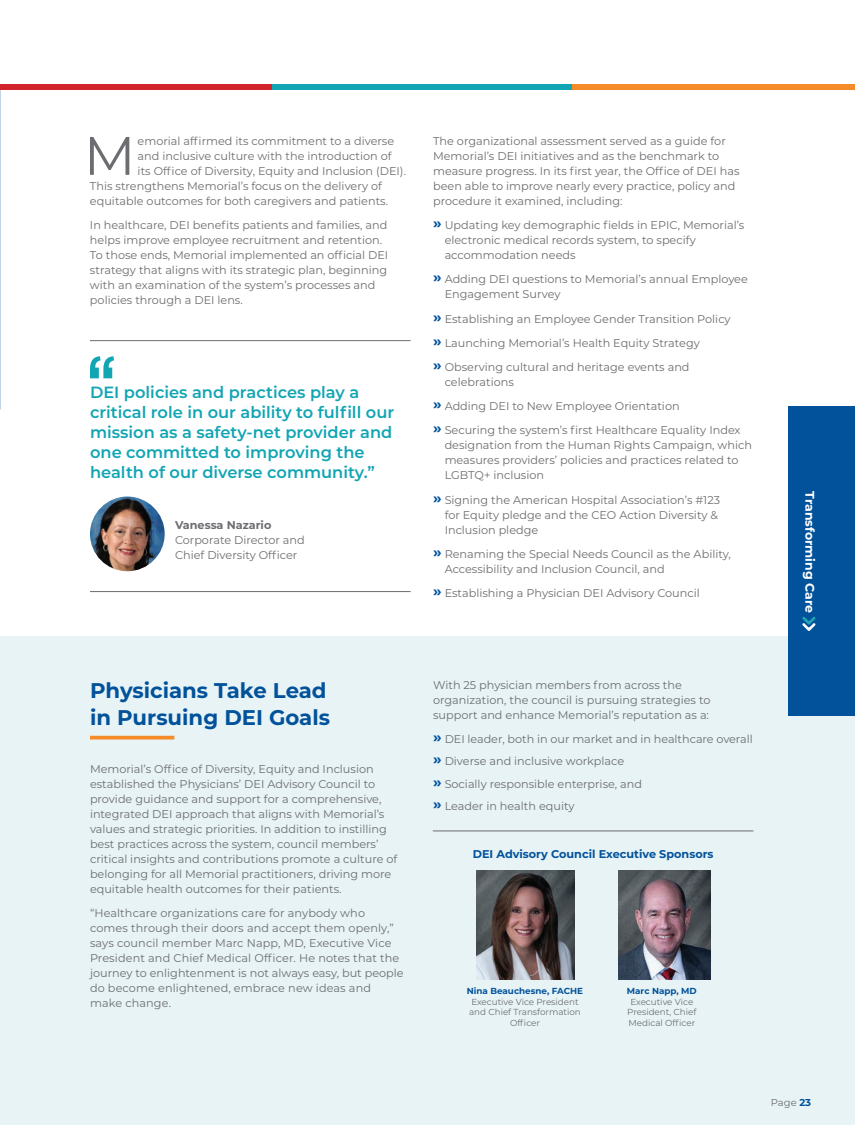
<style>
.page{position:relative;width:855px;height:1125px;background:#fff}
.page>*{position:absolute;margin:0;border:0;box-sizing:border-box;transform-origin:0 0}
.t1{font:54.12px "Montserrat";color:#6c6d70}
.t2{font:700 21.25px/26.2px "Montserrat";color:#01529b}
.t3{font:600 16.25px/20px "Montserrat";color:#12a5b4}
.t4{font:700 12.5px "Montserrat";color:#fff}
.t5{font:11.25px/15px "Montserrat";color:#6c6d70}
.t6{font:700 11.25px "Montserrat";color:#01529b}
.t7{font:700 11.25px "Montserrat";color:#6c6d70}
.t8{font:10px "Montserrat";color:#6c6d70}
.t9{font:8.75px/10.5px "Montserrat";color:#6c6d70;text-align:center}
.t10{font:700 8.75px "Montserrat";color:#01529b}
.s1{font-weight:700;font-size:16.25px;color:#01529b}
.s2{font-weight:700;color:#01529b}
</style>
<div class="page">
<div style="left:572px;top:84px;width:283px;height:6px;background:#f68c29"></div>
<div style="left:272px;top:84px;width:300px;height:6px;background:#12a5b4"></div>
<div style="left:0;top:84px;width:272px;height:6px;background:#d1232a"></div>
<div style="left:0;top:636px;width:855px;height:489px;background:#e7f3f5"></div>
<div style="left:789px;top:407px;width:66px;height:309px;background:#01529b"></div>
<svg style="left:802px;top:617px;width:14px;height:14px"></svg>
<svg style="left:90px;top:736px;width:84px;height:4px"></svg>
<svg style="left:90px;top:356px;width:24px;height:22px"></svg>
<img style="left:90px;top:497px;width:75px;height:74px;border-radius:37px">
<hr style="left:90px;top:340px;width:321px;height:1px;background:#6c6d70">
<hr style="left:90px;top:591px;width:321px;height:1px;background:#6c6d70">
<hr style="left:433px;top:831px;width:320px;height:1px;background:#6c6d70">
<img style="left:619px;top:871px;width:91px;height:109px">
<img style="left:477px;top:871px;width:97px;height:109px">
<h1 class="t1" style="left:84px;top:118px;width:53px">M</h1>
<p class="t5" style="left:138px;top:133px;width:258px">emorial affirmed its commitment to a diverse</p>
<p class="t5" style="left:138px;top:148px;width:256px">and inclusive culture with the introduction of</p>
<p class="t5" style="left:138px;top:163px;width:270px">its Office of Diversity, Equity and Inclusion (DEI).</p>
<p class="t5" style="left:90px;top:178px;width:293px">This strengthens Memorial’s focus on the delivery of</p>
<p class="t5" style="left:90px;top:193px;width:300px">equitable outcomes for both caregivers and patients.</p>
<p class="t5" style="left:90px;top:217px;width:300px">In healthcare, DEI benefits patients and families, and helps improve employee recruitment and retention.<br>To those ends, Memorial implemented an official DEI strategy that aligns with its strategic plan, beginning with an examination of the system’s processes and policies through a DEI lens.</p>
<h3 class="t3" style="left:90px;top:382px;width:306px">DEI policies and practices play a critical role in our ability to fulfill our mission as a safety-net provider and one committed to improving the health of our diverse community.”</h3>
<p class="t7" style="left:175px;top:517px;width:98px">Vanessa Nazario</p>
<p class="t5" style="left:175px;top:532px;width:131px">Corporate Director and<br>Chief Diversity Officer</p>
<p class="t5" style="left:433px;top:133px;width:308px">The organizational assessment served as a guide for Memorial’s DEI initiatives and as the benchmark to measure progress. In its first year, the Office of DEI has been able to improve nearly every practice, policy and procedure it examined, including:</p>
<p class="t5" style="left:445px;top:217px;width:301px;text-indent:-12px"><span class="s1">»</span> Updating key demographic fields in EPIC, Memorial’s electronic medical records system, to specify accommodation needs</p>
<p class="t5" style="left:445px;top:271px;width:305px;text-indent:-12px"><span class="s1">»</span> Adding DEI questions to Memorial’s annual Employee<br>Engagement Survey</p>
<p class="t5" style="left:433px;top:306px;width:299px;line-height:24.2px"><span class="s1">»</span> Establishing an Employee Gender Transition Policy <span class="s1">»</span> Launching Memorial’s Health Equity Strategy<br><span class="s1">»</span> Observing cultural and heritage events and</p>
<p class="t5" style="left:433px;top:369px;width:309px;line-height:24.2px;text-indent:12px">celebrations<br><span class="s1">»</span> Adding DEI to New Employee Orientation<br><span class="s1">»</span> Securing the system’s first Healthcare Equality Index</p>
<p class="t5" style="left:445px;top:438px;width:309px">designation from the Human Rights Campaign, which measures providers’ policies and practices related to<br>LGBTQ+ inclusion</p>
<p class="t5" style="left:445px;top:492px;width:277px;text-indent:-12px"><span class="s1">»</span> Signing the American Hospital Association’s #123 for Equity pledge and the CEO Action Diversity &amp;<br>Inclusion pledge</p>
<p class="t5" style="left:445px;top:546px;width:288px;text-indent:-12px"><span class="s1">»</span> Renaming the Special Needs Council as the Ability,<br>Accessibility and Inclusion Council, and</p>
<p class="t5" style="left:433px;top:585px;width:268px"><span class="s1">»</span> Establishing a Physician DEI Advisory Council</p>
<h2 class="t2" style="left:90px;top:677px;width:242px">Physicians Take Lead in Pursuing DEI Goals</h2>
<p class="t5" style="left:90px;top:761px;width:309px">Memorial’s Office of Diversity, Equity and Inclusion established the Physicians’ DEI Advisory Council to provide guidance and support for a comprehensive, integrated DEI approach that aligns with Memorial’s values and strategic priorities. In addition to instilling best practices across the system, council members’ critical insights and contributions promote a culture of belonging for all Memorial practitioners, driving more equitable health outcomes for their patients.</p>
<p class="t5" style="left:90px;top:906px;width:315px">“Healthcare organizations care for anybody who comes through their doors and accept them openly,” says council member Marc Napp, MD, Executive Vice President and Chief Medical Officer. He notes that the journey to enlightenment is not always easy, but people do become enlightened, embrace new ideas and make change.</p>
<p class="t5" style="left:433px;top:677px;width:279px">With 25 physician members from across the organization, the council is pursuing strategies to support and enhance Memorial’s reputation as a:</p>
<p class="t5" style="left:433px;top:727px;width:321px;line-height:22.4px"><span class="s1">»</span> DEI leader, both in our market and in healthcare overall <span class="s1">»</span> Diverse and inclusive workplace<br><span class="s1">»</span> Socially responsible enterprise, and<br><span class="s1">»</span> Leader in health equity</p>
<p class="t6" style="left:473px;top:846px;width:242px">DEI Advisory Council Executive Sponsors</p>
<p class="t10" style="left:467px;top:985px;width:118px">Nina Beauchesne, FACHE</p>
<p class="t9" style="left:469px;top:996px;width:113px">Executive Vice President and Chief Transformation<br>Officer</p>
<p class="t10" style="left:627px;top:985px;width:71px">Marc Napp, MD</p>
<p class="t9" style="left:627px;top:996px;width:71px">Executive Vice<br>President, Chief<br>Medical Officer</p>
<p class="t4" style="left:819px;top:491px;width:123px;rotate:90deg">Transforming Care</p>
<p class="t8" style="left:771px;top:1096px;width:42px">Page <span class="s2">23</span></p>
</div>
